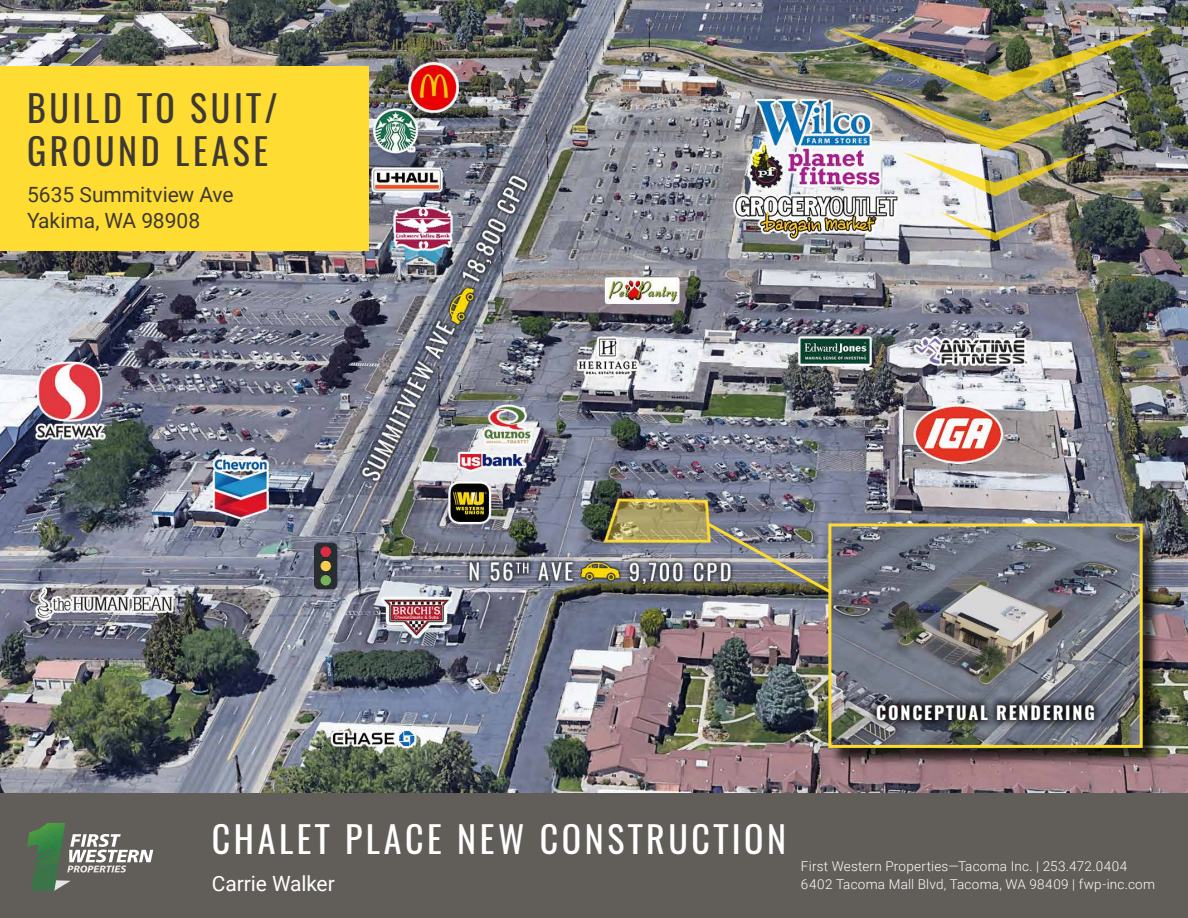
<style>
.page{position:relative;width:1188px;height:918px;background:#fff}
.page>*{position:absolute;margin:0;border:0;box-sizing:border-box;transform-origin:0 0}
.t1{font:36px "Oswald";letter-spacing:.1em;color:#fff}
.t2{font:36px/43.2px "Oswald";letter-spacing:.1em;color:#3e3935}
.t3{font:21px/25.2px "Roboto";letter-spacing:-.005em;color:#3e3935}
.t4{font:21px "Roboto";letter-spacing:-.005em;color:#fff}
.t5{font:700 18px "Oswald";letter-spacing:.1em;color:#fff}
.t6{font:300 13.5px/18px "Roboto";letter-spacing:.02em;color:#fff}
</style>
<div class="page">
<img style="left:0;top:0;width:1188px;height:793px">
<div style="left:0;top:66px;width:369px;height:184px;background:#ffdc32"></div>
<div style="left:0;top:793px;width:1188px;height:125px;background:#615d59"></div>
<img style="left:830px;top:27px;width:331px;height:170px">
<svg style="left:938px;top:211px;width:115px;height:30px"></svg>
<svg style="left:65px;top:880px;width:6px;height:4px"></svg>
<svg style="left:67px;top:834px;width:86px;height:39px"></svg>
<img style="left:27px;top:823px;width:38px;height:68px">
<div style="left:831px;top:526px;width:330px;height:241px;background:#000;opacity:.75"></div>
<img style="left:832px;top:528px;width:307px;height:216px">
<div style="left:828px;top:524px;width:315px;height:224px;border:3px solid #fddc32"></div>
<img style="left:703px;top:519px;width:131px;height:77px">
<div style="left:868px;top:695px;width:235px;height:35px;background:#000;opacity:.81"></div>
<h1 class="t2" style="left:27px;top:87px;width:252px">BUILD TO SUIT/<br>GROUND LEASE</h1>
<h2 class="t3" style="left:27px;top:182px;width:208px">5635 Summitview Ave<br>Yakima, WA 98908</h2>
<h3 class="t5" style="left:876px;top:700px;width:220px">CONCEPTUAL RENDERING</h3>
<h1 class="t1" style="left:212px;top:814px;width:576px">CHALET PLACE NEW CONSTRUCTION</h1>
<h2 class="t4" style="left:212px;top:869px;width:125px">Carrie Walker</h2>
<p class="t6" style="left:801px;top:857px;width:356px">First Western Properties—Tacoma Inc. | 253.472.0404<br>6402 Tacoma Mall Blvd, Tacoma, WA 98409 | fwp-inc.com</p>
</div>
